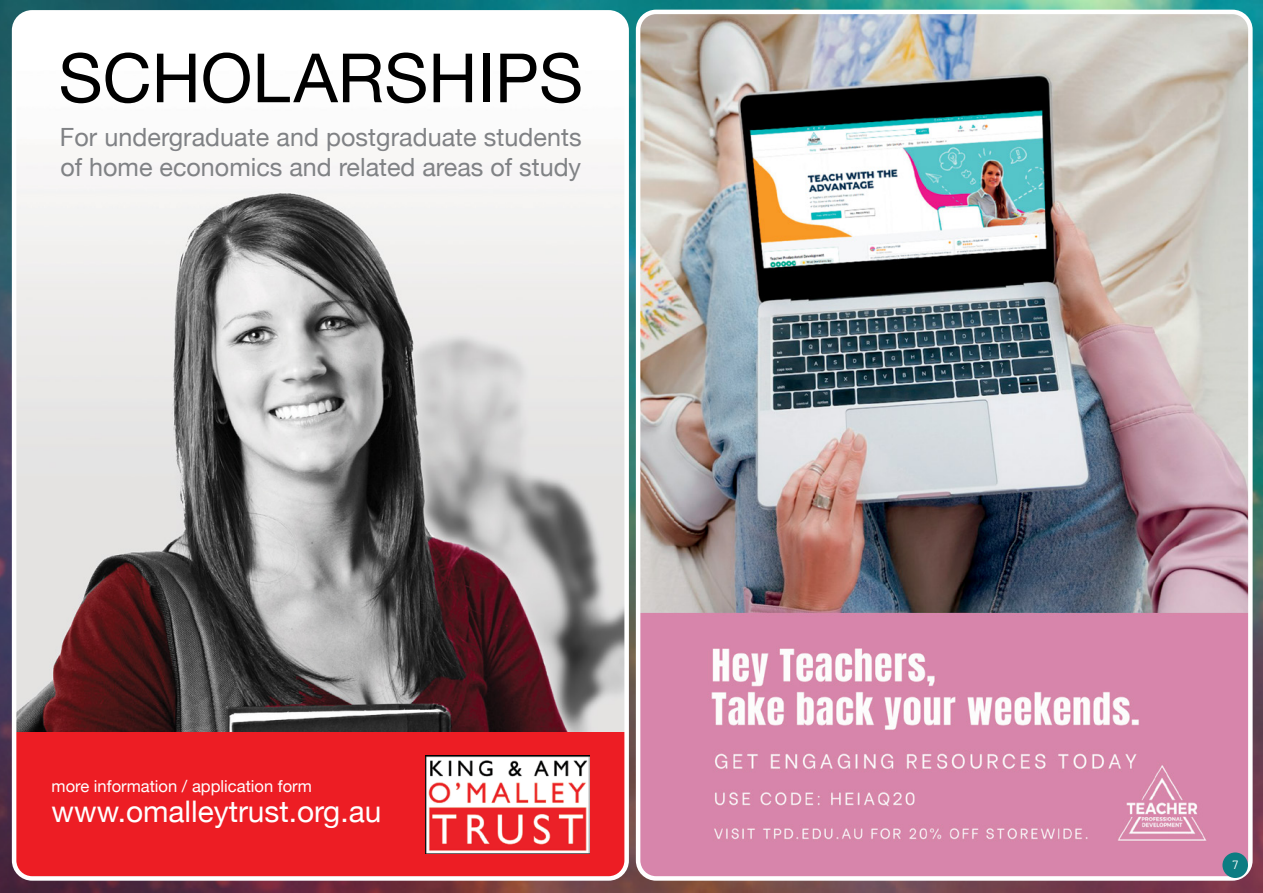
<style>
.page{position:relative;width:1263px;height:893px;background:#fff}
.page>*{position:absolute;margin:0;border:0;box-sizing:border-box;transform-origin:0 0}
.t1{font:67.95px "Helvetica Neue";color:#000}
.t2{font:29.85px "Helvetica Neue";color:#fff}
.t3{font:25.05px/29.5px "Helvetica Neue";letter-spacing:.005em;color:#808285}
.t4{font:16.5px "Helvetica Neue";color:#fff}
.t5{font:12px "Barlow";color:#fff}
</style>
<div class="page">
<img style="left:0;top:0;width:1263px;height:893px">
<svg style="left:14px;top:12px;width:613px;height:866px"></svg>
<img style="left:426px;top:755px;width:164px;height:98px">
<div style="left:12px;top:10px;width:617px;height:871px;border:4px solid #fff;border-radius:18px"></div>
<img style="left:638px;top:12px;width:612px;height:866px">
<div style="left:636px;top:10px;width:616px;height:871px;border:4px solid #fff;border-radius:18px"></div>
<div style="left:1222px;top:852px;width:26px;height:26px;background:#0d7c82;border-radius:50%"></div>
<h1 class="t1" style="left:59px;top:29px;width:526px">SCHOLARSHIPS</h1>
<p class="t3" style="left:60px;top:124px;width:523px">For undergraduate and postgraduate students of home economics and related areas of study</p>
<p class="t4" style="left:52px;top:774px;width:262px">more information / application form</p>
<p class="t2" style="left:52px;top:790px;width:331px">www.omalleytrust.org.au</p>
<p class="t5" style="left:1232px;top:856px;width:7px">7</p>
</div>
